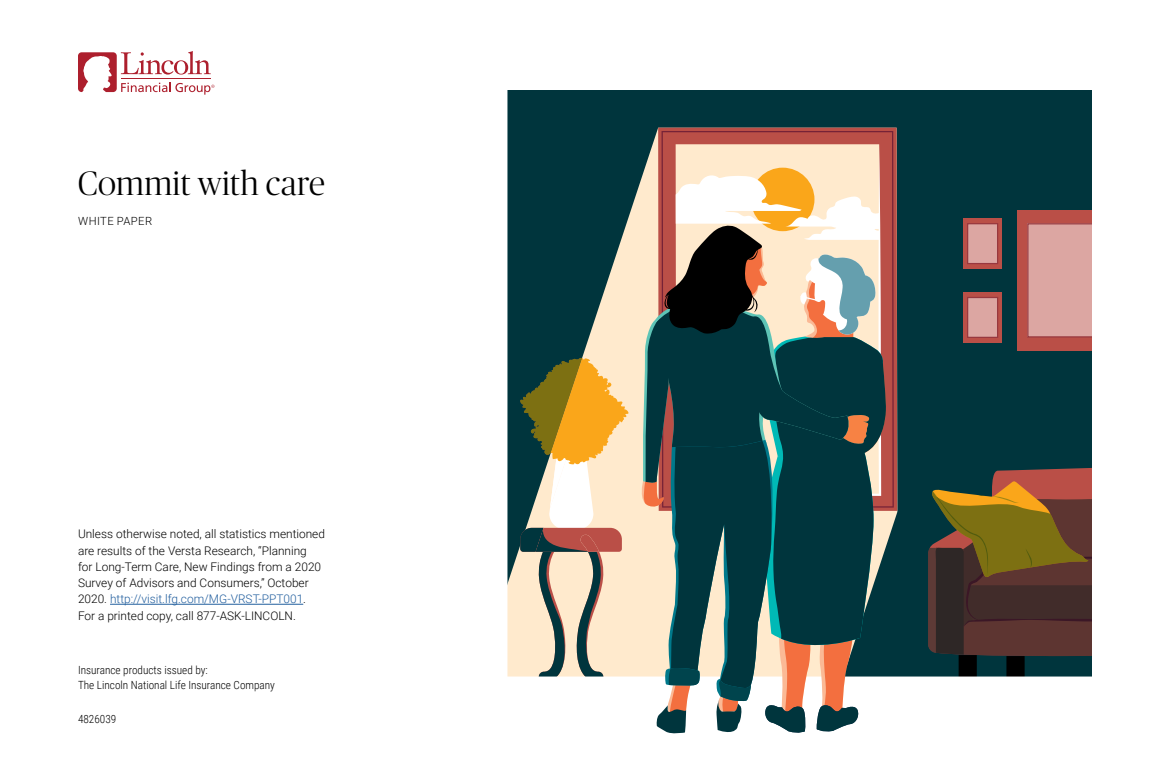
<style>
.page{position:relative;width:1170px;height:765px;background:#fff}
.page>*{position:absolute;margin:0;border:0;box-sizing:border-box;transform-origin:0 0}
.Title__Consultative{font:300 33.75px "Publico Banner";letter-spacing:.01em;color:#000}
.Body_Copy{font:300 11.88px/16.2px "Roboto";color:#000}
.Compliance{font:300 11.25px "Roboto Condensed";color:#000}
.Title__Consultative-2{font:300 11.25px "Roboto";letter-spacing:.035em;color:#000}
.s1{color:#215e9e}
</style>
<div class="page">
<hr style="left:110px;top:604px;width:193px;height:1px;background:#215e9e">
<svg style="left:507px;top:90px;width:585px;height:587px;background:#545e55"></svg>
<svg style="left:638px;top:173px;width:248px;height:561px;background:#6a7973"></svg>
<svg style="left:78px;top:51px;width:137px;height:44px"></svg>
<h1 class="Title__Consultative" style="left:78px;top:161px;width:248px">Commit with care</h1>
<h1 class="Title__Consultative-2" style="left:78px;top:213px;width:75px">WHITE PAPER</h1>
<p class="Body_Copy" style="left:78px;top:526px;width:249px">Unless otherwise noted, all statistics mentioned are results of the Versta Research, “Planning<br>for Long-Term Care, New Findings from a 2020<br>Survey of Advisors and Consumers,” October 2020. <span class="s1">http://visit.lfg.com/MG-VRST-PPT001</span>.<br>For a printed copy, call 877-ASK-LINCOLN.</p>
<p class="Compliance" style="left:78px;top:662px;width:131px">Insurance products issued by:</p>
<p class="Compliance" style="left:78px;top:677px;width:198px">The Lincoln National Life Insurance Company</p>
<p class="Compliance" style="left:78px;top:711px;width:40px">4826039</p>
</div>
